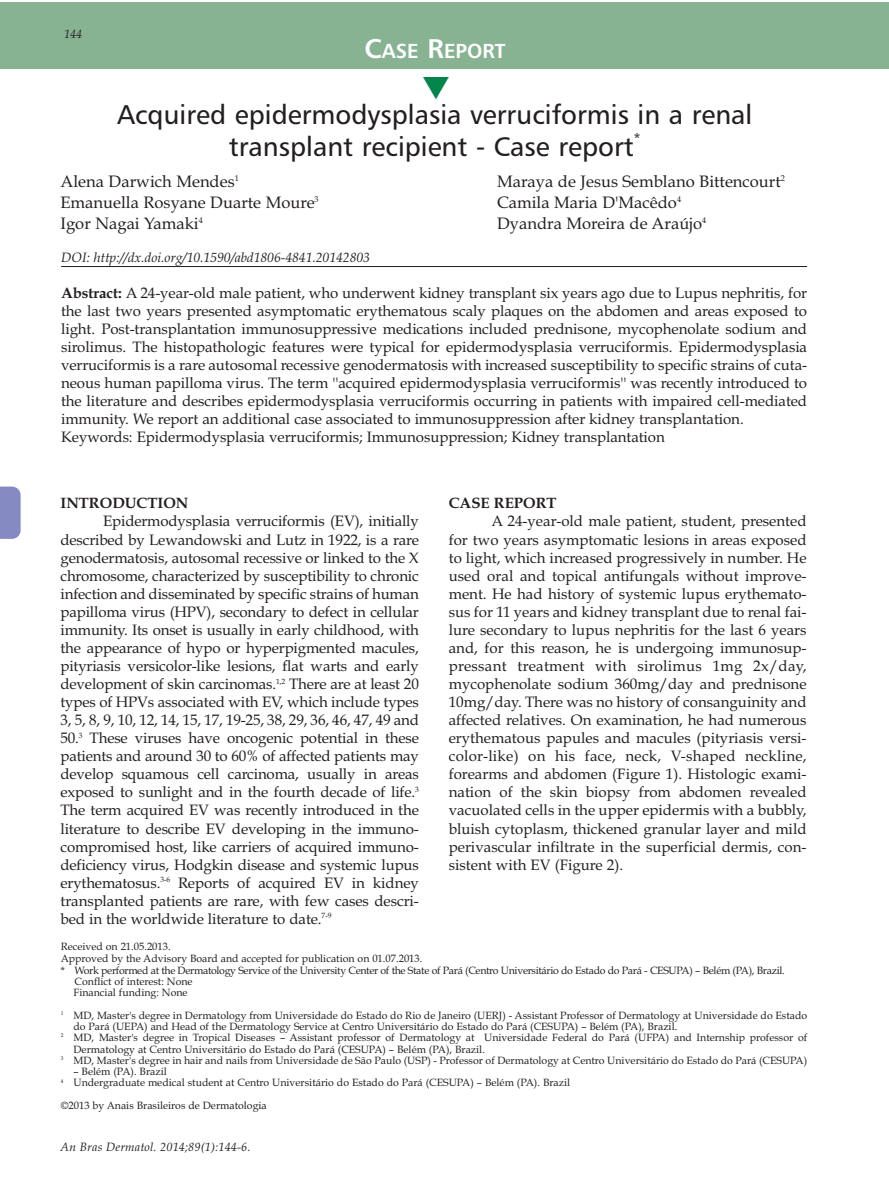
<style>
.page{position:relative;width:889px;height:1195px;background:#fff}
.page>*{position:absolute;margin:0;border:0;box-sizing:border-box;transform-origin:0 0}
.t1{font:27.12px/31.7px "Humanist 777 BT Roman B";color:#231f20;text-align:center}
.t2{font:20.3px "Humanist 777 BT Bold B";color:#fff}
.t3{font:16.62px "Book Antiqua";color:#231f20}
.t4{font:15.05px/18px "Book Antiqua";letter-spacing:-.005em;color:#231f20;text-align:justify}
.t5{font:700 15.05px "Book Antiqua";color:#231f20}
.t6{font:italic 13.47px "Book Antiqua";color:#231f20}
.t7{font:13.47px "Humanist 777 BT Roman B";color:#231f20}
.t8{font:italic 12.08px "Book Antiqua";letter-spacing:.015em;color:#231f20}
.t9{font:10.5px/12.6px "Book Antiqua";color:#231f20}
.t10{font:10.5px/11.2px "Book Antiqua";letter-spacing:-.03em;color:#231f20}
.s1{font-size:27.12px}
.s2{font-weight:700}
</style>
<div class="page">
<svg style="left:0;top:486px;width:21px;height:53px"></svg>
<div style="left:0;top:3px;width:889px;height:66px;background:#87b392"></div>
<hr style="left:61px;top:266px;width:746px;height:1px;background:#231f20">
<p class="t8" style="left:64px;top:29px;width:20px">144</p>
<h2 class="t2" style="left:365px;top:42px;width:143px"><span class="s1">C</span>ASE <span class="s1">R</span>EPORT</h2>
<h1 class="t1" style="left:117px;top:101px;width:637px">Acquired epidermodysplasia verruciformis in a renal transplant recipient - Case report</h1>
<p class="t7" style="left:634px;top:133px;width:8px">*</p>
<p class="t3" style="left:61px;top:175px;width:180px">Alena Darwich Mendes<sup>1</sup></p>
<p class="t3" style="left:497px;top:175px;width:289px">Maraya de Jesus Semblano Bittencourt<sup>2</sup></p>
<p class="t3" style="left:61px;top:196px;width:260px">Emanuella Rosyane Duarte Moure<sup>3</sup></p>
<p class="t3" style="left:497px;top:196px;width:185px">Camila Maria D'Macêdo<sup>4</sup></p>
<p class="t3" style="left:61px;top:217px;width:144px">Igor Nagai Yamaki<sup>4</sup></p>
<p class="t3" style="left:497px;top:217px;width:211px">Dyandra Moreira de Araújo<sup>4</sup></p>
<p class="t6" style="left:61px;top:252px;width:310px">DOI: http://dx.doi.org/10.1590/abd1806-4841.20142803</p>
<p class="t4" style="left:61px;top:285px;width:748px;text-align:left"><span class="s2">Abstract:</span> A 24-year-old male patient, who underwent kidney transplant six years ago due to Lupus nephritis, for the last two years presented asymptomatic erythematous scaly plaques on the abdomen and areas exposed to light. Post-transplantation immunosuppressive medications included prednisone, mycophenolate sodium and sirolimus. The histopathologic features were typical for epidermodysplasia verruciformis. Epidermodysplasia verruciformis is a rare autosomal recessive genodermatosis with increased susceptibility to specific strains of cuta&shy;neous human papilloma virus. The term ''acquired epidermodysplasia verruciformis'' was recently introduced to the literature and describes epidermodysplasia verruciformis occurring in patients with impaired cell-mediated immunity. We report an additional case associated to immunosuppression after kidney transplantation.<br>Keywords: Epidermodysplasia verruciformis; Immunosuppression; Kidney transplantation</p>
<p class="t5" style="left:61px;top:497px;width:129px">INTRODUCTION</p>
<p class="t4" style="left:61px;top:514px;width:360px;text-indent:43px">Epidermodysplasia verruciformis (EV), initially described by Lewandowski and Lutz in 1922, is a rare genodermatosis, autosomal recessive or linked to the X chromosome, characterized by susceptibility to chronic infection and disseminated by specific strains of human papilloma virus (HPV), secondary to defect in cellular immunity. Its onset is usually in early childhood, with the appearance of hypo or hyperpigmented macules, pityriasis versicolor-like lesions, flat warts and early development of skin carcinomas.<sup>1,2</sup> There are at least 20 types of HPVs associated with EV, which include types 3, 5, 8, 9, 10, 12, 14, 15, 17, 19-25, 38, 29, 36, 46, 47, 49 and 50.<sup>3</sup> These viruses have oncogenic potential in these patients and around 30 to 60% of affected patients may develop squamous cell carcinoma, usually in areas exposed to sunlight and in the fourth decade of life.<sup>3<br></sup>The term acquired EV was recently introduced in the literature to describe EV developing in the immuno&shy;compromised host, like carriers of acquired immuno&shy;deficiency virus, Hodgkin disease and systemic lupus erythematosus.<sup>3-6</sup> Reports of acquired EV in kidney transplanted patients are rare, with few cases descri&shy;bed in the worldwide literature to date.<sup>7-9</sup></p>
<p class="t5" style="left:449px;top:497px;width:109px">CASE REPORT</p>
<p class="t4" style="left:449px;top:514px;width:359px;text-indent:43px">A 24-year-old male patient, student, presented for two years asymptomatic lesions in areas exposed to light, which increased progressively in number. He used oral and topical antifungals without improve&shy;ment. He had history of systemic lupus erythemato&shy;sus for 11 years and kidney transplant due to renal fai&shy;lure secondary to lupus nephritis for the last 6 years and, for this reason, he is undergoing immunosup&shy;pressant treatment with sirolimus 1mg 2x/day, mycophenolate sodium 360mg/day and prednisone 10mg/day. There was no history of consanguinity and affected relatives. On examination, he had numerous erythematous papules and macules (pityriasis versi&shy;color-like) on his face, neck, V-shaped neckline, forearms and abdomen (Figure 1). Histologic exami&shy;nation of the skin biopsy from abdomen revealed vacuolated cells in the upper epidermis with a bubbly, bluish cytoplasm, thickened granular layer and mild perivascular infiltrate in the superficial dermis, con&shy;sistent with EV (Figure 2).</p>
<p class="t9" style="left:61px;top:941px;width:363px">Received on 21.05.2013.<br>Approved by the Advisory Board and accepted for publication on 01.07.2013.</p>
<p class="t10" style="left:73px;top:965px;width:713px;text-indent:-13px">* Work performed at the Dermatology Service of the University Center of the State of Pará (Centro Universitário do Estado do Pará - CESUPA) – Belém (PA), Brazil.<br>Conflict of interest: None<br>Financial funding: None</p>
<p class="t9" style="left:61px;top:1010px;width:748px"><sup>1</sup> MD, Master's degree in Dermatology from Universidade do Estado do Rio de Janeiro (UERJ) - Assistant Professor of Dermatology at Universidade do Estado</p>
<p class="t9" style="left:73px;top:1021px;width:605px">do Pará (UEPA) and Head of the Dermatology Service at Centro Universitário do Estado do Pará (CESUPA) – Belém (PA), Brazil.</p>
<p class="t9" style="left:61px;top:1032px;width:748px"><sup>2</sup> MD, Master's degree in Tropical Diseases – Assistant professor of Dermatology at Universidade Federal do Pará (UFPA) and Internship professor of</p>
<p class="t9" style="left:73px;top:1044px;width:413px">Dermatology at Centro Universitário do Estado do Pará (CESUPA) – Belém (PA), Brazil.</p>
<p class="t9" style="left:61px;top:1055px;width:748px"><sup>3</sup> MD, Master's degree in hair and nails from Universidade de São Paulo (USP) - Professor of Dermatology at Centro Universitário do Estado do Pará (CESUPA)</p>
<p class="t9" style="left:61px;top:1067px;width:511px;line-height:11.4px;text-indent:13px">– Belém (PA). Brazil<br><sup>4</sup> Undergraduate medical student at Centro Universitário do Estado do Pará (CESUPA) – Belém (PA). Brazil</p>
<p class="t9" style="left:61px;top:1100px;width:208px">©2013 by Anais Brasileiros de Dermatologia</p>
<p class="t8" style="left:61px;top:1142px;width:191px">An Bras Dermatol. 2014;89(1):144-6.</p>
</div>
